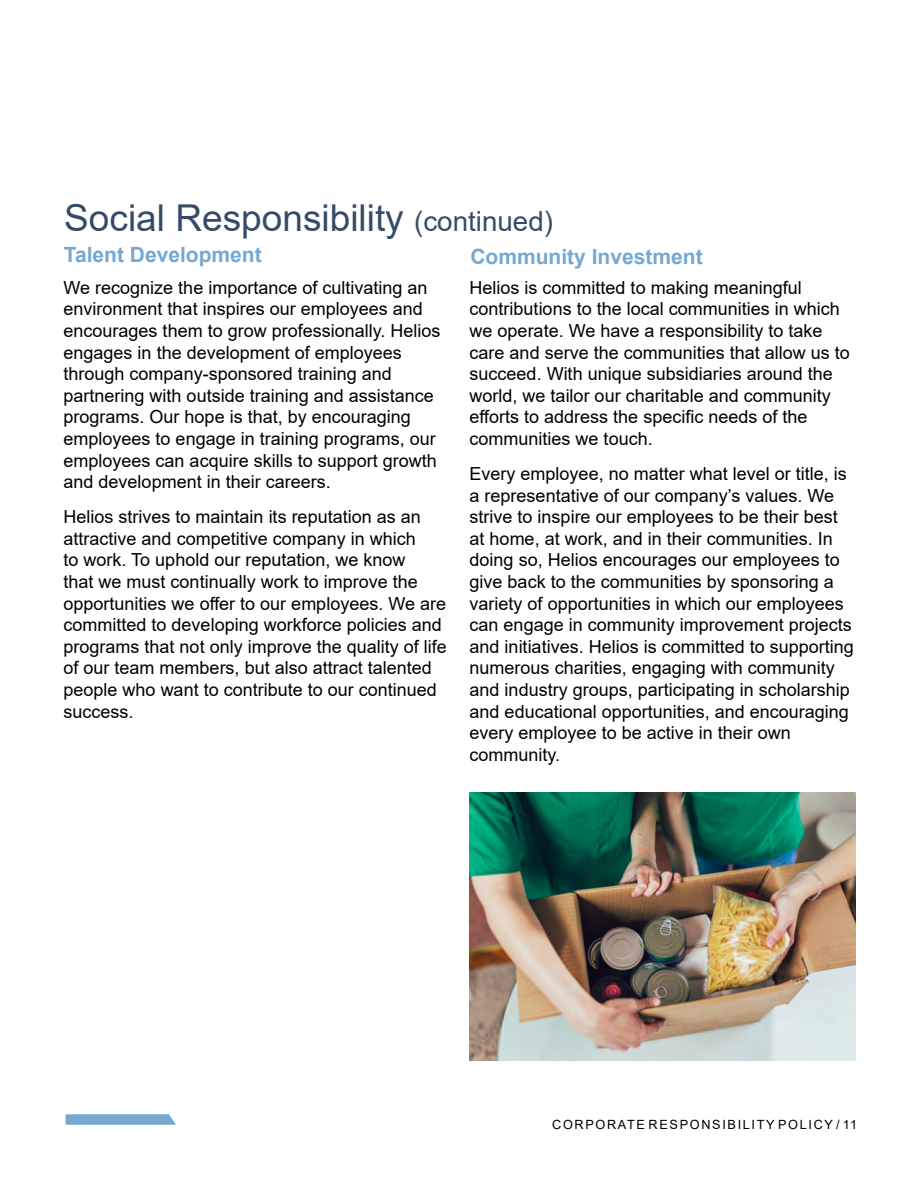
<style>
.page{position:relative;width:918px;height:1188px;background:#fff}
.page>*{position:absolute;margin:0;border:0;box-sizing:border-box;transform-origin:0 0}
.t1{font:37.05px "Arial";color:#354b68}
.t2{font:700 21px "Arial";color:#75a8d1}
.t3{font:18px/21.6px "Arial";color:#000}
.t4{font:12.75px "Arial";letter-spacing:.13em;color:#000}
.s1{font-size:27.75px}
</style>
<div class="page">
<svg style="left:66px;top:1114px;width:110px;height:11px"></svg>
<img style="left:470px;top:793px;width:385px;height:267px">
<h1 class="t1" style="left:64px;top:192px;width:490px">Social Responsibility <span class="s1">(continued)</span></h1>
<p class="t2" style="left:64px;top:240px;width:199px">Talent Development</p>
<p class="t3" style="left:64px;top:277px;width:378px">We recognize the importance of cultivating an environment that inspires our employees and encourages them to grow professionally. Helios engages in the development of employees through company-sponsored training and partnering with outside training and assistance programs. Our hope is that, by encouraging employees to engage in training programs, our employees can acquire skills to support growth and development in their careers.</p>
<p class="t3" style="left:64px;top:506px;width:385px">Helios strives to maintain its reputation as an attractive and competitive company in which<br>to work. To uphold our reputation, we know<br>that we must continually work to improve the opportunities we offer to our employees. We are committed to developing workforce policies and programs that not only improve the quality of life of our team members, but also attract talented people who want to contribute to our continued success.</p>
<p class="t2" style="left:470px;top:242px;width:234px">Community Investment</p>
<p class="t3" style="left:470px;top:277px;width:382px">Helios is committed to making meaningful contributions to the local communities in which we operate. We have a responsibility to take care and serve the communities that allow us to succeed. With unique subsidiaries around the world, we tailor our charitable and community efforts to address the specific needs of the communities we touch.</p>
<p class="t3" style="left:470px;top:463px;width:386px">Every employee, no matter what level or title, is a representative of our company’s values. We strive to inspire our employees to be their best at home, at work, and in their communities. I n doing so, Helios encourages our employees to give back to the communities by sponsoring a variety of opportunities in which our employees can engage in community improvement projects and initiatives. Helios is committed to supporting numerous charities, engaging with community and industry groups, participating in scholarship and educational opportunities, and encouraging every employee to be active in their own community.</p>
<p class="t4" style="left:552px;top:1116px;width:307px">Corporate Responsibility Policy / 11</p>
</div>
